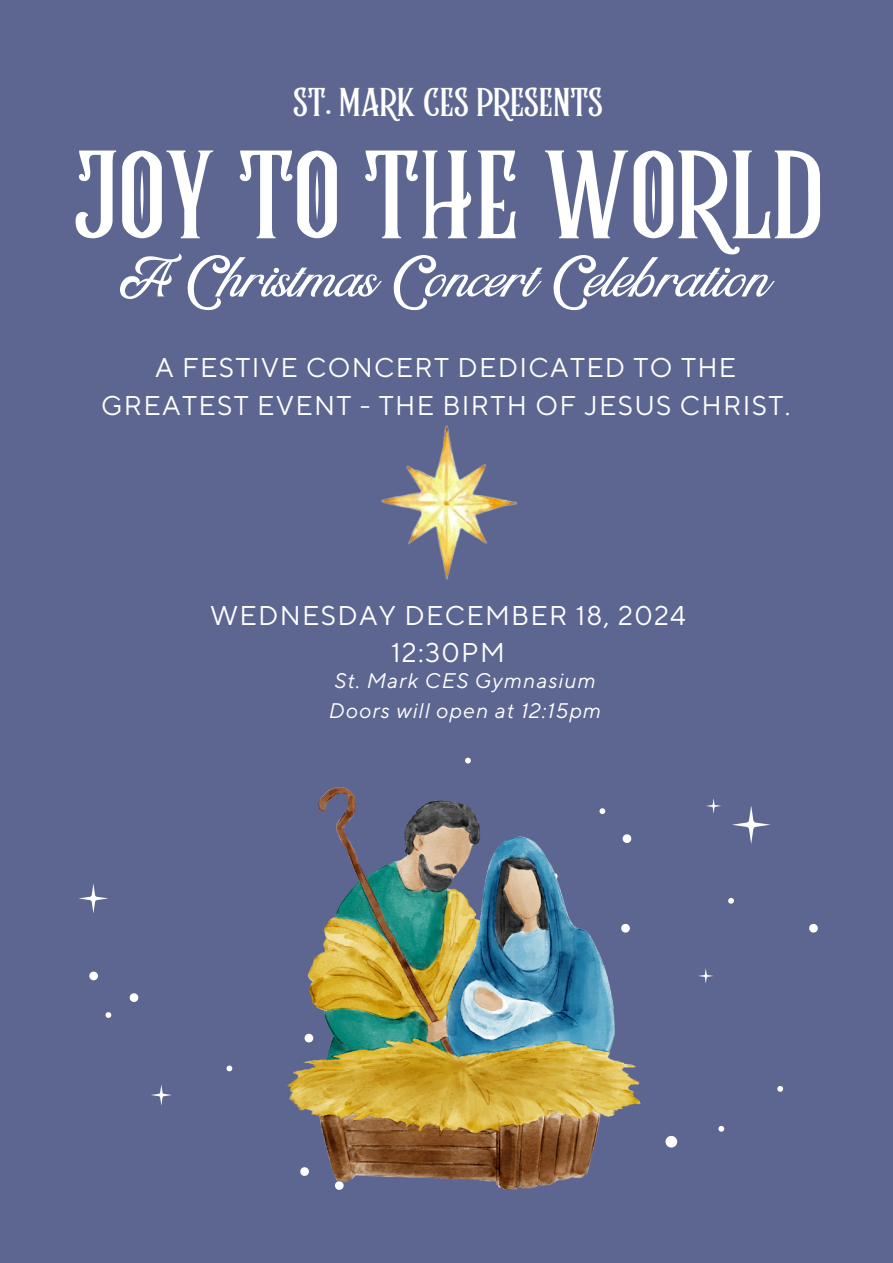
<style>
.page{position:relative;width:893px;height:1263px;background:#5c6691}
.page>*{position:absolute;margin:0;border:0;box-sizing:border-box;transform-origin:0 0}
.t1{font:117px "Rumble Brave";color:#fff}
.t2{font:italic 56.25px "Rumble Brave Script";color:#fff}
.t3{font:37.5px "Rumble Brave";color:#fff}
.t4{font:27px/37.7px "TT Norms Pro";letter-spacing:.05em;color:#fff;text-align:center}
.t5{font:italic 21px "TT Norms Pro";letter-spacing:.05em;color:#fff}
</style>
<div class="page">
<svg style="left:706px;top:798px;width:15px;height:16px"></svg>
<svg style="left:698px;top:968px;width:15px;height:16px"></svg>
<svg style="left:79px;top:884px;width:29px;height:29px"></svg>
<svg style="left:151px;top:1085px;width:21px;height:20px"></svg>
<svg style="left:732px;top:806px;width:38px;height:38px"></svg>
<svg style="left:777px;top:1086px;width:6px;height:6px"></svg>
<svg style="left:718px;top:1126px;width:6px;height:6px"></svg>
<svg style="left:465px;top:758px;width:6px;height:5px"></svg>
<svg style="left:665px;top:1136px;width:12px;height:11px"></svg>
<svg style="left:130px;top:993px;width:8px;height:9px"></svg>
<svg style="left:105px;top:1012px;width:6px;height:6px"></svg>
<svg style="left:89px;top:971px;width:9px;height:9px"></svg>
<svg style="left:226px;top:1065px;width:6px;height:6px"></svg>
<svg style="left:728px;top:898px;width:6px;height:6px"></svg>
<svg style="left:809px;top:924px;width:9px;height:8px"></svg>
<img style="left:287px;top:787px;width:354px;height:403px">
<img style="left:381px;top:425px;width:137px;height:155px">
<p class="t3" style="left:293px;top:80px;width:311px">ST. MARK CES PRESENTS</p>
<h1 class="t1" style="left:73px;top:126px;width:752px">JOY TO THE WORLD</h1>
<h3 class="t2" style="left:120px;top:257px;width:655px">A Christmas Concert Celebration</h3>
<h4 class="t4" style="left:101px;top:350px;width:691px">A FESTIVE CONCERT DEDICATED TO THE<br>GREATEST EVENT - THE BIRTH OF JESUS CHRIST.</h4>
<h2 class="t4" style="left:210px;top:597px;width:477px">WEDNESDAY DECEMBER 18, 2024<br>12:30PM</h2>
<h4 class="t5" style="left:333px;top:668px;width:263px">St. Mark CES Gymnasium</h4>
<p class="t5" style="left:328px;top:698px;width:274px">Doors will open at 12:15pm</p>
</div>
